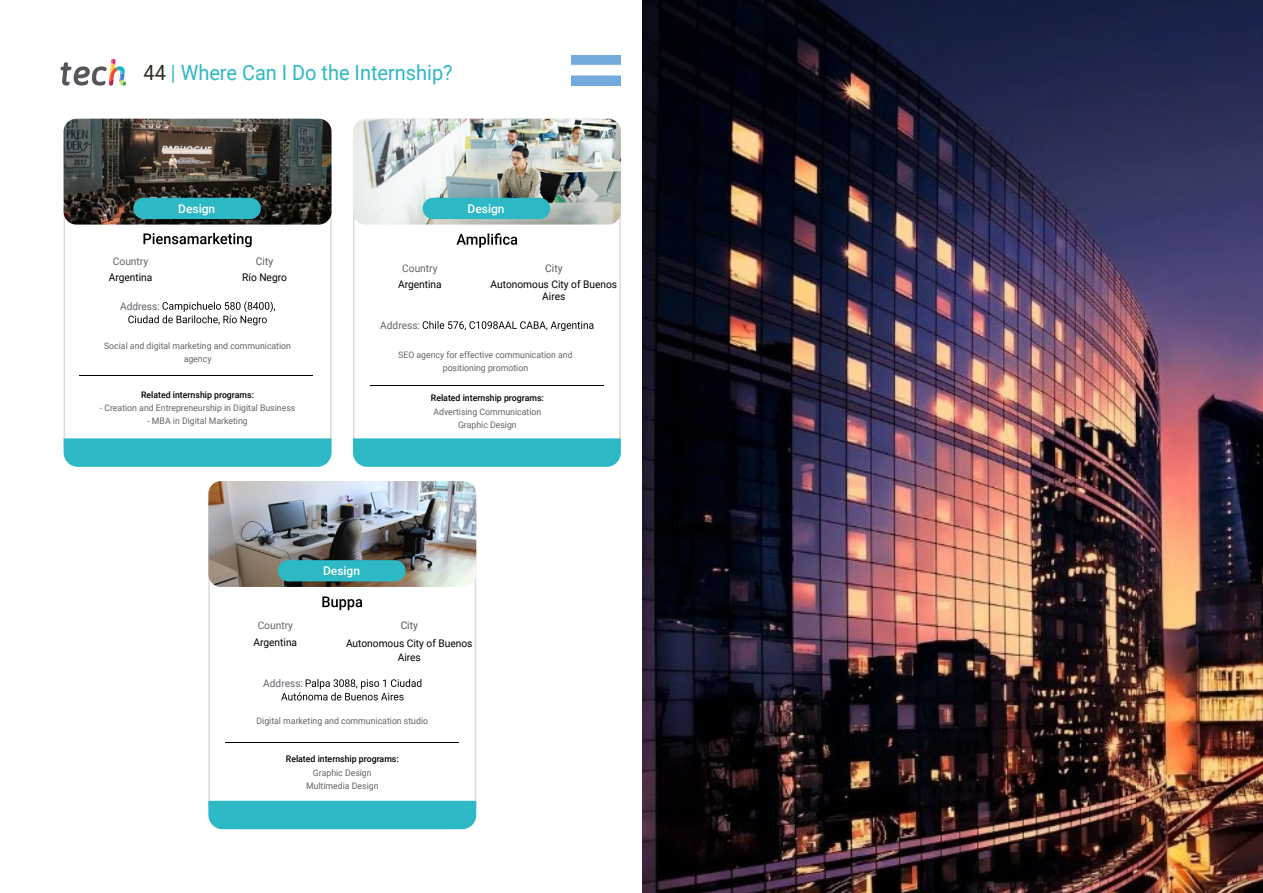
<style>
.page{position:relative;width:1263px;height:893px;background:#fff}
.page>*{position:absolute;margin:0;border:0;box-sizing:border-box;transform-origin:0 0}
.t1{font:21px "Roboto";color:#2db8c5;scale:.95 1}
.t2{font:500 12px "Roboto";color:#fff}
.t3{font:10.5px/12px "Roboto";color:#000;text-align:center}
.t4{font:10.5px "Roboto";color:#61646a}
.t5{font:10.5px "Roboto";color:#52555b}
.t6{font:9px/13.5px "Roboto";color:#61646a;text-align:center}
.t7{font:500 9px "Roboto";color:#000}
.s1{color:#312e20}
</style>
<div class="page">
<svg style="left:61px;top:59px;width:65px;height:27px"></svg>
<img style="left:642px;top:0;width:621px;height:893px">
<svg style="left:63px;top:118px;width:269px;height:338px"></svg>
<img style="left:64px;top:119px;width:267px;height:106px">
<div style="left:133px;top:198px;width:128px;height:21px;background:#2db8c5;border-radius:11px"></div>
<svg style="left:64px;top:438px;width:267px;height:29px;background:#33b9c6"></svg>
<hr style="left:79px;top:375px;width:234px;height:1px;background:#000">
<svg style="left:143px;top:233px;width:109px;height:14px"></svg>
<svg style="left:128px;top:301px;width:147px;height:24px"></svg>
<svg style="left:352px;top:118px;width:269px;height:326px"></svg>
<img style="left:353px;top:119px;width:268px;height:106px">
<div style="left:423px;top:198px;width:127px;height:21px;background:#2db8c5;border-radius:11px"></div>
<hr style="left:370px;top:385px;width:234px;height:1px;background:#000">
<svg style="left:456px;top:233px;width:61px;height:15px"></svg>
<svg style="left:423px;top:321px;width:170px;height:10px"></svg>
<svg style="left:353px;top:438px;width:268px;height:29px;background:#33bac6"></svg>
<svg style="left:208px;top:492px;width:269px;height:338px"></svg>
<img style="left:208px;top:481px;width:268px;height:106px">
<div style="left:278px;top:560px;width:128px;height:21px;background:#2db8c5;border-radius:11px"></div>
<div style="left:208px;top:801px;width:268px;height:28px;background:#2db8c5"></div>
<hr style="left:225px;top:742px;width:234px;height:1px;background:#000">
<svg style="left:322px;top:596px;width:40px;height:14px"></svg>
<svg style="left:281px;top:679px;width:140px;height:21px"></svg>
<h1 class="t1" style="left:144px;top:57px;width:327px"><span class="s1">44</span> | Where Can I Do the Internship?</h1>
<h2 class="t2" style="left:178px;top:200px;width:39px">Design</h2>
<h2 class="t2" style="left:468px;top:200px;width:39px">Design</h2>
<p class="t4" style="left:113px;top:254px;width:37px">Country</p>
<p class="t3" style="left:109px;top:271px;width:45px">Argentina</p>
<p class="t5" style="left:256px;top:254px;width:19px">City</p>
<p class="t3" style="left:242px;top:271px;width:46px">Río Negro</p>
<p class="t4" style="left:120px;top:299px;width:41px">Address:</p>
<p class="t6" style="left:104px;top:338px;width:188px">Social and digital marketing and communication agency</p>
<p class="t7" style="left:141px;top:388px;width:114px">Related internship programs:</p>
<p class="t6" style="left:100px;top:401px;width:197px">- Creation and Entrepreneurship in Digital Business</p>
<p class="t6" style="left:147px;top:414px;width:102px">- MBA in Digital Marketing</p>
<p class="t4" style="left:402px;top:261px;width:37px">Country</p>
<p class="t3" style="left:398px;top:278px;width:45px">Argentina</p>
<p class="t5" style="left:545px;top:261px;width:19px">City</p>
<p class="t3" style="left:491px;top:278px;width:128px">Autonomous City of Buenos<br>Aires</p>
<p class="t4" style="left:380px;top:318px;width:41px">Address:</p>
<p class="t6" style="left:398px;top:348px;width:176px">SEO agency for effective communication and positioning promotion</p>
<p class="t7" style="left:431px;top:392px;width:114px">Related internship programs:</p>
<p class="t6" style="left:433px;top:404px;width:109px">Advertising Communication<br>Graphic Design</p>
<p class="t4" style="left:258px;top:618px;width:37px">Country</p>
<p class="t3" style="left:253px;top:635px;width:45px">Argentina</p>
<h2 class="t2" style="left:323px;top:563px;width:39px">Design</h2>
<p class="t5" style="left:401px;top:618px;width:19px">City</p>
<p class="t3" style="left:346px;top:636px;width:128px;line-height:13.5px">Autonomous City of Buenos<br>Aires</p>
<p class="t4" style="left:263px;top:676px;width:41px">Address:</p>
<p class="t6" style="left:256px;top:713px;width:173px">Digital marketing and communication studio</p>
<p class="t7" style="left:286px;top:753px;width:114px">Related internship programs:</p>
<p class="t6" style="left:306px;top:766px;width:74px">Graphic Design<br>Multimedia Design</p>
</div>
